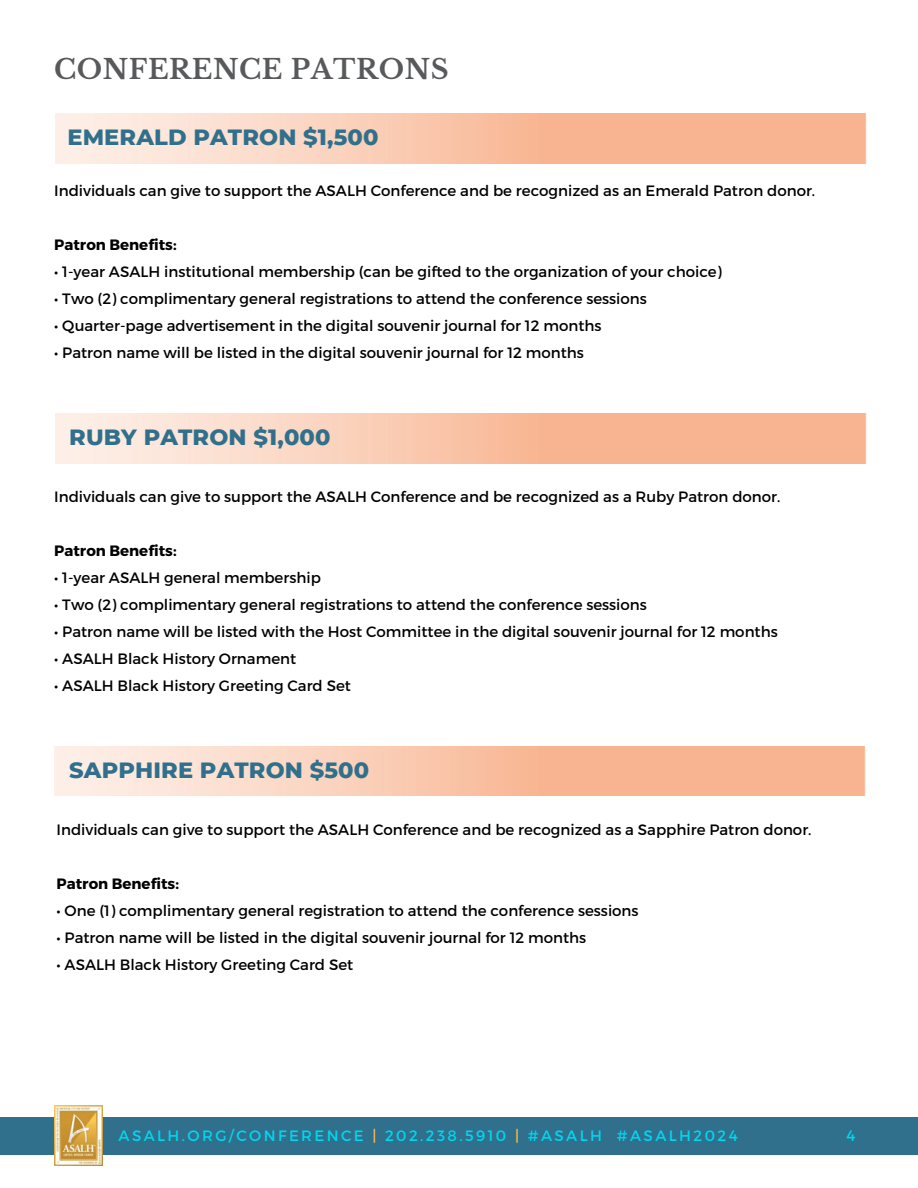
<style>
.page{position:relative;width:918px;height:1188px;background:#fff}
.page>*{position:absolute;margin:0;border:0;box-sizing:border-box;transform-origin:0 0}
.t1{font:700 27px "Libre Baskerville";letter-spacing:.02em;color:#58595b}
.t2{font:800 22.5px "Montserrat";letter-spacing:.005em;color:#30708c}
.t3{font:15px "Montserrat";color:#000}
.t4{font:15px "Montserrat";letter-spacing:.16em;color:#00d6ef}
.t5{font:700 15px "Montserrat";color:#000}
.s1{color:#ffbc53}
</style>
<div class="page">
<div style="left:0;top:1117px;width:918px;height:38px;background:#30708c"></div>
<img style="left:54px;top:1106px;width:48px;height:59px">
<p class="t1" style="left:54px;top:53px;width:396px">CONFERENCE PATRONS</p>
<p class="t2" style="left:67px;top:123px;width:313px">EMERALD PATRON $1,500</p>
<p class="t3" style="left:54px;top:181px;width:763px">Individuals can give to support the ASALH Conference and be recognized as an Emerald Patron donor.</p>
<p class="t5" style="left:54px;top:235px;width:124px">Patron Benefits:</p>
<p class="t3" style="left:54px;top:262px;width:669px">• 1-year ASALH institutional membership (can be gifted to the organization of your choice)</p>
<p class="t3" style="left:54px;top:289px;width:594px">• Two (2) complimentary general registrations to attend the conference sessions</p>
<p class="t3" style="left:54px;top:316px;width:549px">• Quarter-page advertisement in the digital souvenir journal for 12 months</p>
<h2 class="t3" style="left:54px;top:343px;width:531px">• Patron name will be listed in the digital souvenir journal for 12 months</h2>
<p class="t2" style="left:69px;top:423px;width:263px">RUBY PATRON $1,000</p>
<p class="t3" style="left:54px;top:487px;width:728px">Individuals can give to support the ASALH Conference and be recognized as a Ruby Patron donor.</p>
<p class="t5" style="left:54px;top:541px;width:124px">Patron Benefits:</p>
<p class="t3" style="left:54px;top:568px;width:268px">• 1-year ASALH general membership</p>
<h2 class="t3" style="left:54px;top:595px;width:594px">• Two (2) complimentary general registrations to attend the conference sessions</h2>
<p class="t3" style="left:54px;top:622px;width:725px">• Patron name will be listed with the Host Committee in the digital souvenir journal for 12 months</p>
<p class="t3" style="left:54px;top:649px;width:243px">• ASALH Black History Ornament</p>
<p class="t3" style="left:54px;top:676px;width:298px">• ASALH Black History Greeting Card Set</p>
<p class="t2" style="left:69px;top:756px;width:302px">SAPPHIRE PATRON $500</p>
<h2 class="t3" style="left:57px;top:820px;width:756px">Individuals can give to support the ASALH Conference and be recognized as a Sapphire Patron donor.</h2>
<p class="t5" style="left:57px;top:874px;width:124px">Patron Benefits:</p>
<p class="t3" style="left:57px;top:901px;width:584px">• One (1) complimentary general registration to attend the conference sessions</p>
<p class="t3" style="left:57px;top:928px;width:531px">• Patron name will be listed in the digital souvenir journal for 12 months</p>
<p class="t3" style="left:57px;top:955px;width:298px">• ASALH Black History Greeting Card Set</p>
<p class="t4" style="left:119px;top:1125px;width:621px">ASALH.ORG/CONFERENCE <span class="s1">|</span> 202.238.5910 <span class="s1">|</span> #ASALH #ASALH2024</p>
<p class="t4" style="left:847px;top:1125px;width:10px">4</p>
</div>
